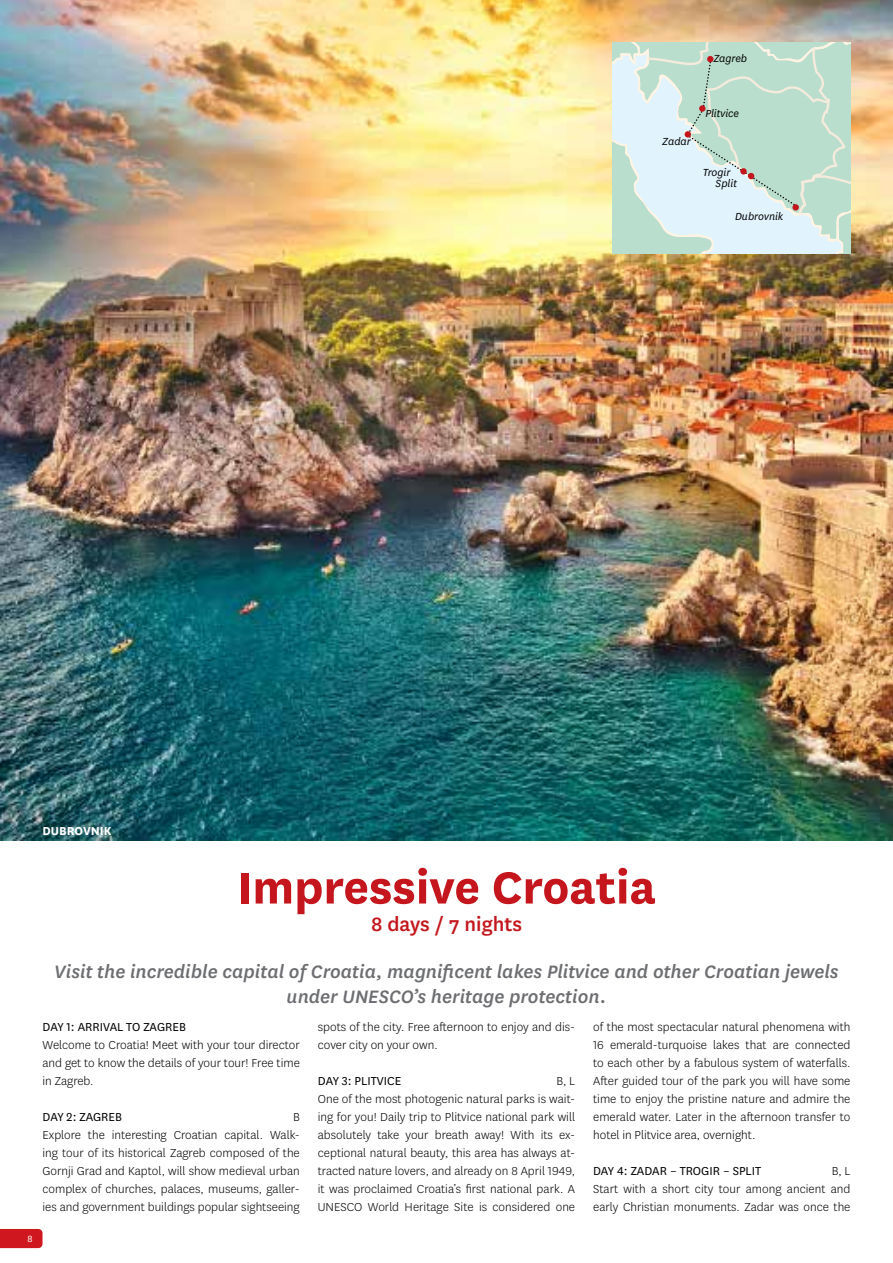
<style>
.page{position:relative;width:893px;height:1263px;background:#fff}
.page>*{position:absolute;margin:0;border:0;box-sizing:border-box;transform-origin:0 0}
.t1{font:700 52.5px "National";color:#c4161c}
.t2{font:500 22.5px "National";color:#c4161c}
.t3{font:italic 500 21px/25.2px "National";color:#6d6e71;text-align:center}
.t4{font:300 13.5px/18px "National";color:#000;text-align:justify}
.t5{font:13.5px "National";color:#000}
.t6{font:700 13.5px "National";color:#fff}
.t7{font:italic 12px "National";color:#000}
.t8{font:10.5px "National";color:#fff}
</style>
<div class="page">
<svg style="left:0;top:1229px;width:43px;height:19px"></svg>
<img style="left:0;top:0;width:893px;height:840px">
<svg style="left:612px;top:43px;width:238px;height:211px;background:#cbe5de"></svg>
<div style="left:792px;top:204px;width:7px;height:7px;background:#c4161c;border-radius:50%"></div>
<div style="left:685px;top:131px;width:6px;height:7px;background:#c4161c;border-radius:50%"></div>
<svg style="left:740px;top:168px;width:7px;height:7px"></svg>
<p class="t7" style="left:713px;top:51px;width:35px">Zagreb</p>
<p class="t7" style="left:662px;top:134px;width:30px">Zadar</p>
<p class="t7" style="left:705px;top:106px;width:35px">Plitvice</p>
<p class="t7" style="left:703px;top:165px;width:29px">Trogir</p>
<p class="t7" style="left:716px;top:176px;width:23px">Split</p>
<p class="t7" style="left:735px;top:208px;width:50px">Dubrovnik</p>
<p class="t6" style="left:43px;top:821px;width:71px">DUBROVNIK</p>
<p class="t8" style="left:28px;top:1232px;width:7px">8</p>
<h1 class="t1" style="left:237px;top:850px;width:420px">Impressive Croatia</h1>
<h2 class="t2" style="left:371px;top:908px;width:152px">8 days / 7 nights</h2>
<h3 class="t3" style="left:54px;top:958px;width:786px">Visit the incredible capital of Croatia, magnificent lakes Plitvice and other Croatian jewels under UNESCO’s heritage protection.</h3>
<p class="t5" style="left:43px;top:1018px;width:145px">DAY 1: ARRIVAL TO ZAGREB</p>
<p class="t4" style="left:43px;top:1035px;width:259px">Welcome to Croatia! Meet with your tour director and get to know the details of your tour! Free time in Zagreb.</p>
<p class="t5" style="left:43px;top:1108px;width:81px">DAY 2: ZAGREB</p>
<p class="t4" style="left:43px;top:1107px;width:259px;text-indent:251px">B Explore the interesting Croatian capital. Walk&shy;ing tour of its historical Zagreb composed of the Gornji Grad and Kaptol, will show medieval urban complex of churches, palaces, museums, galler&shy;ies and government buildings popular sightseeing</p>
<p class="t4" style="left:318px;top:1017px;width:259px">spots of the city. Free afternoon to enjoy and dis&shy;cover city on your own.</p>
<p class="t5" style="left:318px;top:1072px;width:85px">DAY 3: PLITVICE</p>
<p class="t4" style="left:318px;top:1071px;width:259px;text-indent:239px">B, L One of the most photogenic natural parks is wait&shy;ing for you! Daily trip to Plitvice national park will absolutely take your breath away! With its ex&shy;ceptional natural beauty, this area has always at&shy;tracted nature lovers, and already on 8 April 1949, it was proclaimed Croatia’s first national park. A UNESCO World Heritage Site is considered one</p>
<p class="t4" style="left:593px;top:1017px;width:259px">of the most spectacular natural phenomena with 16 emerald-turquoise lakes that are connected to each other by a fabulous system of waterfalls.<br>After guided tour of the park you will have some time to enjoy the pristine nature and admire the emerald water. Later in the afternoon transfer to hotel in Plitvice area, overnight.</p>
<p class="t5" style="left:593px;top:1162px;width:170px">DAY 4: ZADAR – TROGIR – SPLIT</p>
<p class="t4" style="left:593px;top:1161px;width:259px;text-indent:239px">B, L Start with a short city tour among ancient and early Christian monuments. Zadar was once the</p>
</div>
